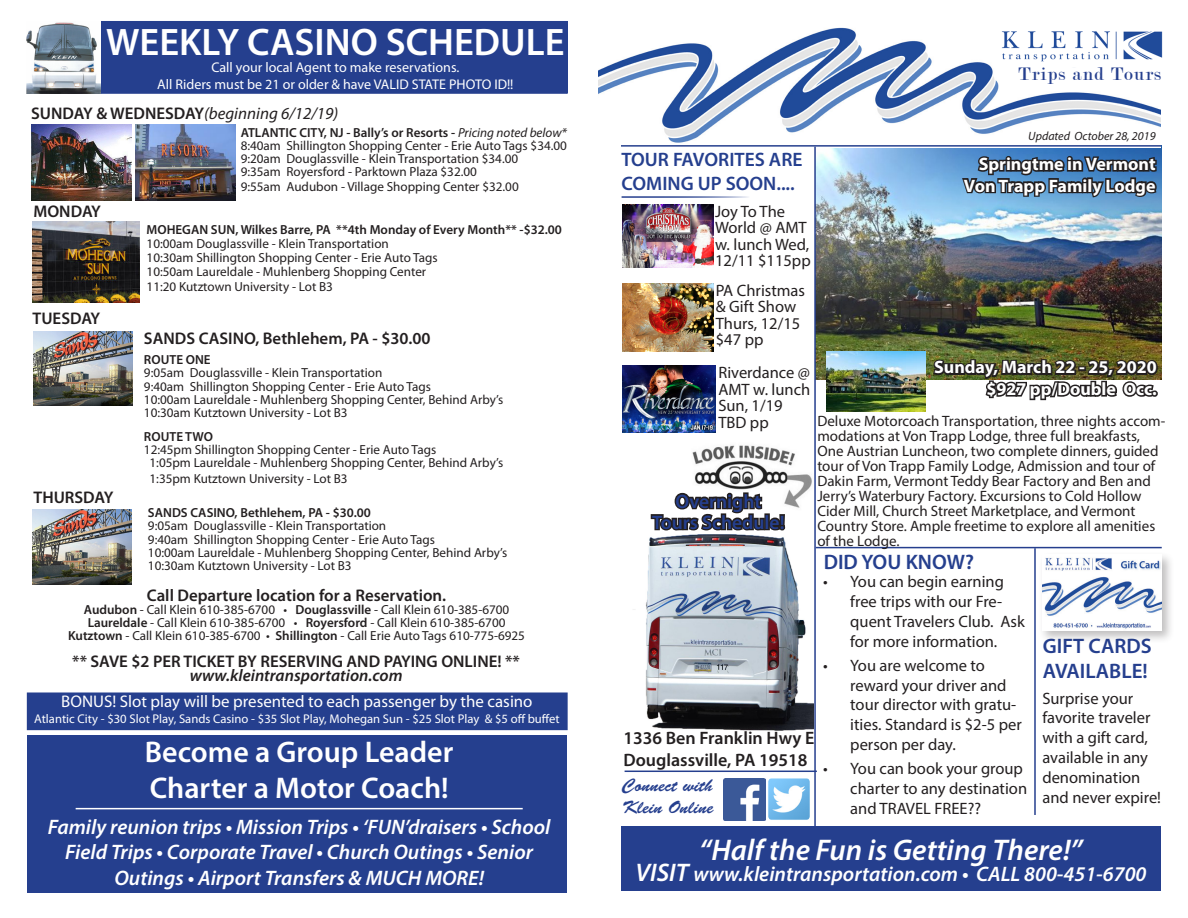
<style>
.page{position:relative;width:1188px;height:918px;background:#fff}
.page>*{position:absolute;margin:0;border:0;box-sizing:border-box;transform-origin:0 0}
.t1{font:600 38.4px "Myriad Pro";color:#fff}
.t2{font:600 30px/36px "Myriad Pro";color:#fff}
.t3{font:italic 600 30px "Myriad Pro";color:#fff}
.t4{font:italic 600 21px/25.2px "Myriad Pro";color:#fff;text-align:center}
.t5{font:600 21px "Myriad Pro";color:#253f8e}
.t6{font:600 19.5px/23.4px "Myriad Pro";color:#253f8e}
.t7{font:19.5px "Modern";letter-spacing:.06em;color:#253f8e}
.t8{font:700 18px/21.6px "Myriad Pro";color:#fff;text-align:right}
.t9{font:600 18px/21.6px "Myriad Pro";color:#231f20}
.t10{font:18px/21.6px "Brush Script Std";color:#253f8e}
.t11{font:600 16.95px/14.1px "Myriad Pro";color:#231f20;text-align:center}
.t12{font:16.95px "Myriad Pro";color:#fff}
.t13{font:italic 16.95px "Myriad Pro";color:#231f20}
.t14{font:16.5px/19.8px "Myriad Pro";color:#231f20}
.t15{font:15px/15px "Myriad Pro";color:#231f20}
.t16{font:14.1px/17px "Myriad Pro";color:#fff;text-align:center}
.t17{font:13.2px/13.2px "Myriad Pro";color:#231f20}
.t18{font:600 13.2px "Myriad Pro";color:#231f20}
.t19{font:12.6px "Myriad Pro";color:#fff}
.t20{font:italic 12px "Myriad Pro";color:#231f20}
.s1{font-weight:600}
.s2{font-style:italic}
.s3{font-weight:600;font-style:normal}
.s4{font-size:25.5px}
</style>
<div class="page">
<img style="left:816px;top:146px;width:346px;height:233px">
<img style="left:598px;top:27px;width:563px;height:121px">
<img style="left:994px;top:27px;width:169px;height:40px">
<hr style="left:814px;top:147px;width:2px;height:685px;background:#253f8e">
<hr style="left:621px;top:145px;width:540px;height:2px;background:#253f8e">
<hr style="left:816px;top:547px;width:346px;height:1px;background:#253f8e">
<div style="left:621px;top:826px;width:540px;height:65px;background:#253f8e"></div>
<img style="left:633px;top:542px;width:180px;height:188px">
<img style="left:724px;top:778px;width:42px;height:42px">
<img style="left:768px;top:778px;width:42px;height:42px">
<hr style="left:1034px;top:548px;width:2px;height:267px;background:#253f8e">
<div style="left:1039px;top:551px;width:136px;height:92px;background:#231f20;opacity:.29"></div>
<img style="left:1042px;top:555px;width:120px;height:76px">
<div style="left:27px;top:735px;width:540px;height:158px;background:#253f8e"></div>
<hr style="left:76px;top:808px;width:447px;height:1px;background:#fff">
<hr style="left:622px;top:196px;width:128px;height:2px;background:#253f8e">
<img style="left:785px;top:450px;width:27px;height:58px">
<svg style="left:649px;top:445px;width:136px;height:133px"></svg>
<div style="left:101px;top:21px;width:466px;height:72px;background:#253f8e"></div>
<div style="left:101px;top:21px;width:467px;height:73px;border:1px solid #253f8e"></div>
<div style="left:27px;top:693px;width:540px;height:37px;background:#253f8e"></div>
<img style="left:26px;top:22px;width:75px;height:72px">
<img style="left:31px;top:125px;width:101px;height:75px">
<img style="left:135px;top:125px;width:100px;height:75px">
<img style="left:34px;top:331px;width:98px;height:74px">
<img style="left:32px;top:222px;width:108px;height:80px">
<img style="left:33px;top:510px;width:99px;height:74px">
<hr style="left:625px;top:771px;width:192px;height:1px;background:#253f8e">
<img style="left:960px;top:128px;width:198px;height:166px">
<img style="left:931px;top:310px;width:228px;height:91px">
<div style="left:1152px;top:390px;width:6px;height:7px;border:3px solid #231f20;border-radius:50%"></div>
<img style="left:622px;top:366px;width:94px;height:66px">
<img style="left:622px;top:204px;width:91px;height:63px">
<img style="left:622px;top:283px;width:91px;height:68px">
<img style="left:826px;top:351px;width:100px;height:60px">
<p class="t1" style="left:106px;top:18px;width:460px">WEEKLY CASINO SCHEDULE</p>
<p class="t16" style="left:157px;top:59px;width:358px">Call your local Agent to make reservations.<br>All Riders must be 21 or older &amp; have VALID STATE PHOTO ID!!</p>
<p class="t17" style="left:241px;top:125px;width:328px"><span class="s1">ATLANTIC CITY, NJ - Bally’s or Resorts -</span> <span class="s2">Pricing noted below* </span>8:40am Shillington Shopping Center - Erie Auto Tags $34.00<br>9:20am Douglassville - Klein Transportation $34.00<br>9:35am Royersford - Parktown Plaza $32.00</p>
<p class="t17" style="left:241px;top:180px;width:280px">9:55am Audubon - Village Shopping Center $32.00</p>
<p class="t13" style="left:31px;top:103px;width:309px"><span class="s3">SUNDAY &amp; WEDNESDAY</span>(beginning 6/12/19)</p>
<p class="t11" style="left:33px;top:204px;width:69px">MONDAY</p>
<p class="t11" style="left:33px;top:311px;width:69px">TUESDAY</p>
<p class="t11" style="left:33px;top:490px;width:82px">THURSDAY</p>
<p class="t17" style="left:147px;top:223px;width:417px;line-height:14.1px"><span class="s1">MOHEGAN SUN, Wilkes Barre, PA **4th Monday of Every Month** -$32.00<br></span>10:00am Douglassville - Klein Transportation<br>10:30am Shillington Shopping Center - Erie Auto Tags<br>10:50am Laureldale - Muhlenberg Shopping Center<br>11:20 Kutztown University - Lot B3</p>
<p class="t11" style="left:144px;top:331px;width:288px">SANDS CASINO, Bethlehem, PA - $30.00</p>
<p class="t17" style="left:144px;top:353px;width:361px"><span class="s1">ROUTE ONE<br></span>9:05am Douglassville - Klein Transportation<br>9:40am Shillington Shopping Center - Erie Auto Tags<br>10:00am Laureldale - Muhlenberg Shopping Center, Behind Arby’s 10:30am Kutztown University - Lot B3</p>
<p class="t18" style="left:144px;top:428px;width:71px">ROUTE TWO</p>
<p class="t17" style="left:144px;top:443px;width:294px">12:45pm Shillington Shopping Center - Erie Auto Tags</p>
<p class="t17" style="left:150px;top:456px;width:355px">1:05pm Laureldale - Muhlenberg Shopping Center, Behind Arby’s</p>
<p class="t17" style="left:150px;top:472px;width:200px">1:35pm Kutztown University - Lot B3</p>
<p class="t17" style="left:148px;top:506px;width:361px"><span class="s1">SANDS CASINO, Bethlehem, PA - $30.00<br></span>9:05am Douglassville - Klein Transportation<br>9:40am Shillington Shopping Center - Erie Auto Tags<br>10:00am Laureldale - Muhlenberg Shopping Center, Behind Arby’s 10:30am Kutztown University - Lot B3</p>
<p class="t11" style="left:147px;top:587px;width:301px">Call Departure location for a Reservation.</p>
<p class="t17" style="left:68px;top:602px;width:458px;text-align:center"><span class="s1">Audubon</span> - Call Klein 610-385-6700 • <span class="s1">Douglassville</span> - Call Klein 610-385-6700<br><span class="s1">Laureldale</span> - Call Klein 610-385-6700 • <span class="s1">Royersford</span> - Call Klein 610-385-6700<br><span class="s1">Kutztown</span> - Call Klein 610-385-6700 • <span class="s1">Shillington</span> - Call Erie Auto Tags 610-775-6925</p>
<p class="t11" style="left:72px;top:654px;width:449px">** SAVE $2 PER TICKET BY RESERVING AND PAYING ONLINE! ** <span class="s2">www.kleintransportation.com</span></p>
<p class="t12" style="left:61px;top:691px;width:473px">BONUS! Slot play will be presented to each passenger by the casino</p>
<p class="t19" style="left:34px;top:711px;width:527px">Atlantic City - $30 Slot Play, Sands Casino - $35 Slot Play, Mohegan Sun - $25 Slot Play &amp; $5 off buffet</p>
<p class="t2" style="left:145px;top:733px;width:310px">Become a Group Leader<br>Charter a Motor Coach!</p>
<p class="t4" style="left:48px;top:814px;width:504px">Family reunion trips • Mission Trips • ‘FUN’draisers • School<br>Field Trips • Corporate Travel • Church Outings • Senior<br>Outings • Airport Transfers &amp; MUCH MORE!</p>
<p class="t7" style="left:1019px;top:64px;width:144px">Trips and Tours</p>
<p class="t6" style="left:622px;top:148px;width:182px">TOUR FAVORITES ARE<br>COMING UP SOON....</p>
<p class="t14" style="left:715px;top:203px;width:97px;line-height:16.5px">Joy To The<br>World @ AMT w. lunch Wed,<br>12/11 $115pp</p>
<p class="t14" style="left:716px;top:282px;width:91px;line-height:16.5px">PA Christmas &amp; Gift Show<br>Thurs, 12/15 $47 pp</p>
<p class="t20" style="left:1028px;top:129px;width:129px">Updated October 28, 2019</p>
<p class="t8" style="left:964px;top:153px;width:193px">Springtme in Vermont<br>Von Trapp Family Lodge</p>
<p class="t8" style="left:934px;top:356px;width:224px">Sunday, March 22 - 25, 2020 $927 pp/Double Occ.</p>
<p class="t14" style="left:718px;top:364px;width:93px;line-height:16.5px">Riverdance @<br>AMT w. lunch<br>Sun, 1/19<br>TBD pp</p>
<p class="t15" style="left:817px;top:413px;width:349px">Deluxe Motorcoach Transportation, three nights accom&shy;modations at Von Trapp Lodge, three full breakfasts, One Austrian Luncheon, two complete dinners, guided tour of Von Trapp Family Lodge, Admission and tour of Dakin Farm, Vermont Teddy Bear Factory and Ben and Jerry’s Waterbury Factory. Excursions to Cold Hollow Cider Mill, Church Street Marketplace, and Vermont Country Store. Ample freetime to explore all amenities of the Lodge.</p>
<p class="t6" style="left:652px;top:490px;width:134px;line-height:21px;text-align:center">Overnight<br>Tours Schedule!</p>
<p class="t9" style="left:623px;top:727px;width:193px">1336 Ben Franklin Hwy E<br>Douglassville, PA 19518</p>
<p class="t10" style="left:622px;top:775px;width:93px">Connect with<br>Klein Online</p>
<p class="t5" style="left:824px;top:548px;width:152px">DID YOU KNOW?</p>
<p class="t14" style="left:850px;top:571px;width:176px;text-indent:-27px">• You can begin earning free trips with our Fre&shy;quent Travelers Club. Ask for more information.</p>
<p class="t14" style="left:850px;top:655px;width:173px;text-indent:-27px">• You are welcome to reward your driver and tour director with gratu&shy;ities. Standard is $2-5 per person per day.</p>
<p class="t14" style="left:850px;top:759px;width:178px;text-indent:-27px">• You can book your group charter to any destination and TRAVEL FREE??</p>
<p class="t5" style="left:1043px;top:632px;width:110px">GIFT CARDS</p>
<p class="t5" style="left:1043px;top:658px;width:106px">AVAILABLE!</p>
<p class="t14" style="left:1042px;top:688px;width:120px">Surprise your favorite traveler with a gift card, available in any denomination and never expire!</p>
<p class="t3" style="left:699px;top:830px;width:385px">“Half the Fun is Getting There!”</p>
<p class="t4" style="left:636px;top:860px;width:512px"><span class="s4">VISIT</span> www.kleintransportation.com • CALL 800-451-6700</p>
</div>
